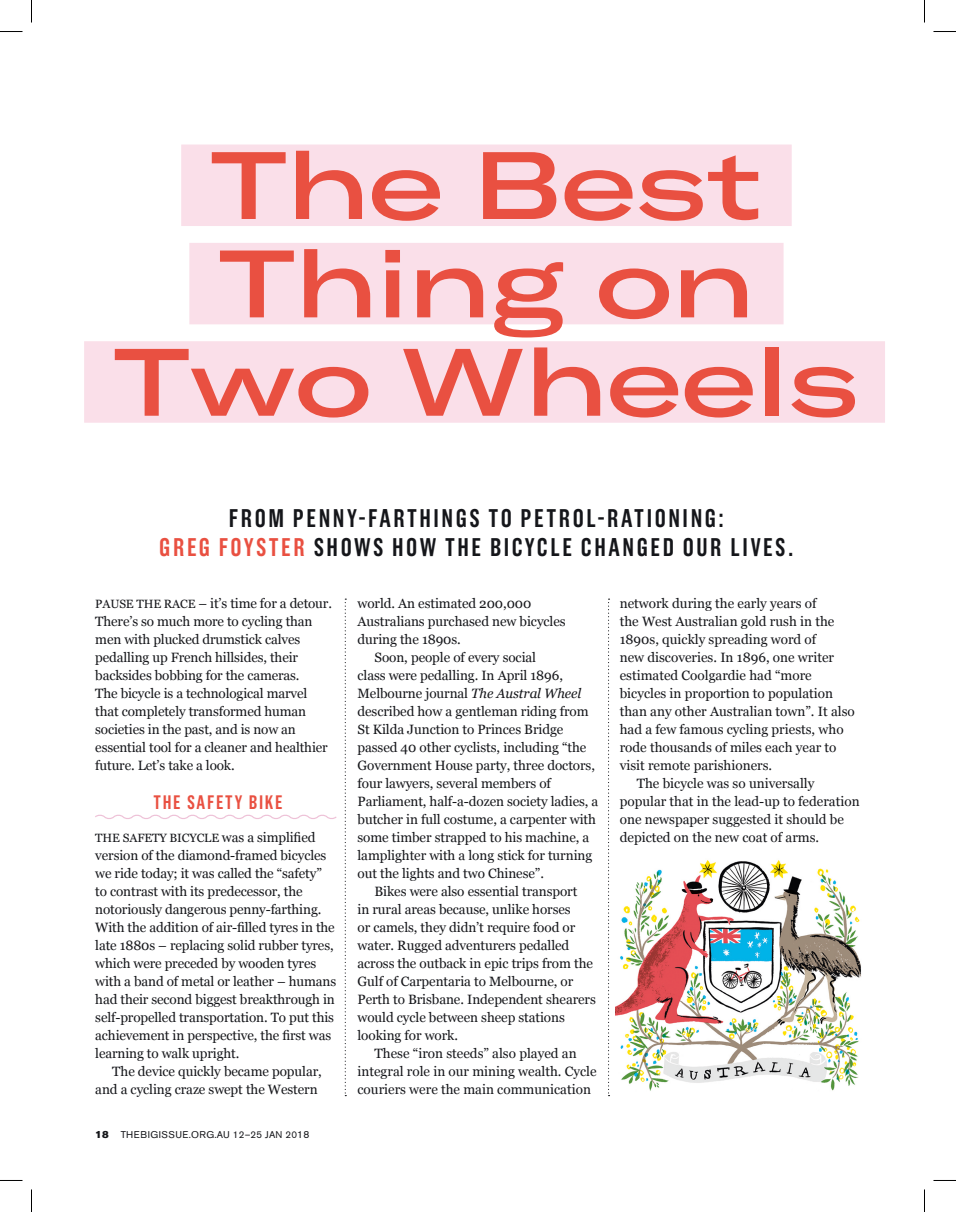
<style>
.page{position:relative;width:956px;height:1212px;background:#fff}
.page>*{position:absolute;margin:0;border:0;box-sizing:border-box;transform-origin:0 0}
.t1{font:500 94.05px/98.2px "GT America Trial Exp";color:#e95041;text-align:center}
.t2{font:600 25.5px/28.5px "Grotzec Cond";letter-spacing:.1em;color:#15161a;text-align:center}
.t3{font:600 19.5px "Grotzec Cond";letter-spacing:.09em;color:#e95041}
.t4{font:13.5px/18px "Georgia";letter-spacing:-.005em;color:#15161a}
.t5{font:12px "Georgia";letter-spacing:-.01em;color:#15161a}
.t6{font:9.75px "Akzidenz Grotesk BE";letter-spacing:.04em;color:#15161a}
.s1{color:#e95041}
.s2{font-size:12px}
.s3{font-size:13.5px}
.s4{font-family:"Akzidenz Grotesk BE Super";font-size:10.2px}
.s5{font-size:10.2px}
.s6{font-style:italic}
</style>
<div class="page">
<svg style="left:95px;top:814px;width:242px;height:5px"></svg>
<div style="left:181px;top:144px;width:611px;height:82px;background:#fadfe9"></div>
<div style="left:189px;top:243px;width:595px;height:81px;background:#fadfe9"></div>
<div style="left:84px;top:341px;width:801px;height:81px;background:#fadfe9"></div>
<svg style="left:345px;top:598px;width:1px;height:496px"></svg>
<svg style="left:608px;top:598px;width:1px;height:496px"></svg>
<img style="left:615px;top:860px;width:246px;height:231px">
<svg style="left:0;top:31px;width:22px;height:1px"></svg>
<svg style="left:933px;top:31px;width:23px;height:1px"></svg>
<svg style="left:31px;top:0;width:1px;height:22px"></svg>
<svg style="left:31px;top:1189px;width:1px;height:22px"></svg>
<svg style="left:924px;top:0;width:1px;height:22px"></svg>
<svg style="left:924px;top:1189px;width:1px;height:22px"></svg>
<h1 class="t1" style="left:114px;top:145px;width:747px">The Best<br>Thing on<br>Two Wheels</h1>
<h2 class="t2" style="left:159px;top:503px;width:636px">FROM PENNY-FARTHINGS TO PETROL-RATIONING:<br><span class="s1">GREG FOYSTER</span> SHOWS HOW THE BICYCLE CHANGED OUR LIVES.</h2>
<p class="t4" style="left:95px;top:593px;width:238px"><span class="s2">PAUSE THE RACE</span> – it’s time for a detour.<br>There’s so much more to cycling than men with plucked drumstick calves pedalling up French hillsides, their backsides bobbing for the cameras.<br>The bicycle is a technological marvel that completely transformed human societies in the past, and is now an essential tool for a cleaner and healthier future. Let’s take a look.</p>
<h3 class="t3" style="left:153px;top:790px;width:131px">THE SAFETY BIKE</h3>
<p class="t5" style="left:95px;top:829px;width:222px">THE SAFETY BICYCLE <span class="s3">was a simplified</span></p>
<p class="t4" style="left:95px;top:845px;width:242px">version of the diamond-framed bicycles we ride today; it was called the “safety” to contrast with its predecessor, the notoriously dangerous penny-farthing.<br>With the addition of air-filled tyres in the late 1880s – replacing solid rubber tyres, which were preceded by wooden tyres with a band of metal or leather – humans had their second biggest breakthrough in self-propelled transportation. To put this achievement in perspective, the first was learning to walk upright.</p>
<p class="t4" style="left:95px;top:1061px;width:228px;text-indent:17px">The device quickly became popular, and a cycling craze swept the Western</p>
<p class="t6" style="left:95px;top:1128px;width:216px"><span class="s4">18</span> THEBIGISSUE.ORG.AU 12–25 JAN 20<span class="s5">18</span></p>
<p class="t4" style="left:357px;top:593px;width:175px">world. An estimated 200,000</p>
<p class="t4" style="left:357px;top:611px;width:210px">Australians purchased new bicycles</p>
<p class="t4" style="left:357px;top:629px;width:105px">during the 1890s.</p>
<p class="t4" style="left:375px;top:647px;width:163px">Soon, people of every social</p>
<p class="t4" style="left:357px;top:665px;width:207px">class were pedalling. In April 1896,</p>
<p class="t4" style="left:357px;top:683px;width:225px">Melbourne journal <span class="s6">The Austral Wheel</span></p>
<p class="t4" style="left:357px;top:701px;width:233px">described how a gentleman riding from</p>
<p class="t4" style="left:357px;top:719px;width:207px">St Kilda Junction to Princes Bridge</p>
<p class="t4" style="left:357px;top:737px;width:230px">passed 40 other cyclists, including “the</p>
<p class="t4" style="left:357px;top:755px;width:239px">Government House party, three doctors,</p>
<p class="t4" style="left:357px;top:773px;width:195px">four lawyers, several members of</p>
<p class="t4" style="left:357px;top:791px;width:242px">Parliament, half-a-dozen society ladies, a</p>
<p class="t4" style="left:357px;top:809px;width:240px">butcher in full costume, a carpenter with</p>
<p class="t4" style="left:357px;top:827px;width:233px">some timber strapped to his machine, a</p>
<p class="t4" style="left:357px;top:845px;width:236px">lamplighter with a long stick for turning</p>
<p class="t4" style="left:357px;top:863px;width:188px">out the lights and two Chinese”.</p>
<p class="t4" style="left:375px;top:881px;width:204px">Bikes were also essential transport</p>
<p class="t4" style="left:357px;top:899px;width:215px">in rural areas because, unlike horses</p>
<p class="t4" style="left:357px;top:917px;width:219px">or camels, they didn’t require food or</p>
<p class="t4" style="left:357px;top:935px;width:213px">water. Rugged adventurers pedalled</p>
<p class="t4" style="left:357px;top:953px;width:237px">across the outback in epic trips from the</p>
<p class="t4" style="left:357px;top:971px;width:217px">Gulf of Carpentaria to Melbourne, or</p>
<p class="t4" style="left:357px;top:989px;width:240px">Perth to Brisbane. Independent shearers</p>
<p class="t4" style="left:357px;top:1007px;width:209px">would cycle between sheep stations</p>
<p class="t4" style="left:357px;top:1025px;width:102px">looking for work.</p>
<p class="t4" style="left:375px;top:1043px;width:204px">These “iron steeds” also played an</p>
<p class="t4" style="left:357px;top:1061px;width:241px">integral role in our mining wealth. Cycle</p>
<p class="t4" style="left:357px;top:1079px;width:235px">couriers were the main communication</p>
<p class="t4" style="left:620px;top:593px;width:198px">network during the early years of</p>
<p class="t4" style="left:620px;top:611px;width:216px">the West Australian gold rush in the</p>
<p class="t4" style="left:620px;top:629px;width:198px">1890s, quickly spreading word of</p>
<p class="t4" style="left:620px;top:647px;width:216px">new discoveries. In 1896, one writer</p>
<p class="t4" style="left:620px;top:665px;width:194px">estimated Coolgardie had “more</p>
<p class="t4" style="left:620px;top:683px;width:215px">bicycles in proportion to population</p>
<p class="t4" style="left:620px;top:701px;width:237px">than any other Australian town”. It also</p>
<p class="t4" style="left:620px;top:719px;width:225px">had a few famous cycling priests, who</p>
<p class="t4" style="left:620px;top:737px;width:218px">rode thousands of miles each year to</p>
<p class="t4" style="left:620px;top:755px;width:154px">visit remote parishioners.</p>
<p class="t4" style="left:637px;top:773px;width:179px">The bicycle was so universally</p>
<p class="t4" style="left:620px;top:791px;width:241px">popular that in the lead-up to federation</p>
<p class="t4" style="left:620px;top:809px;width:226px">one newspaper suggested it should be</p>
<p class="t4" style="left:620px;top:827px;width:201px">depicted on the new coat of arms.</p>
</div>
